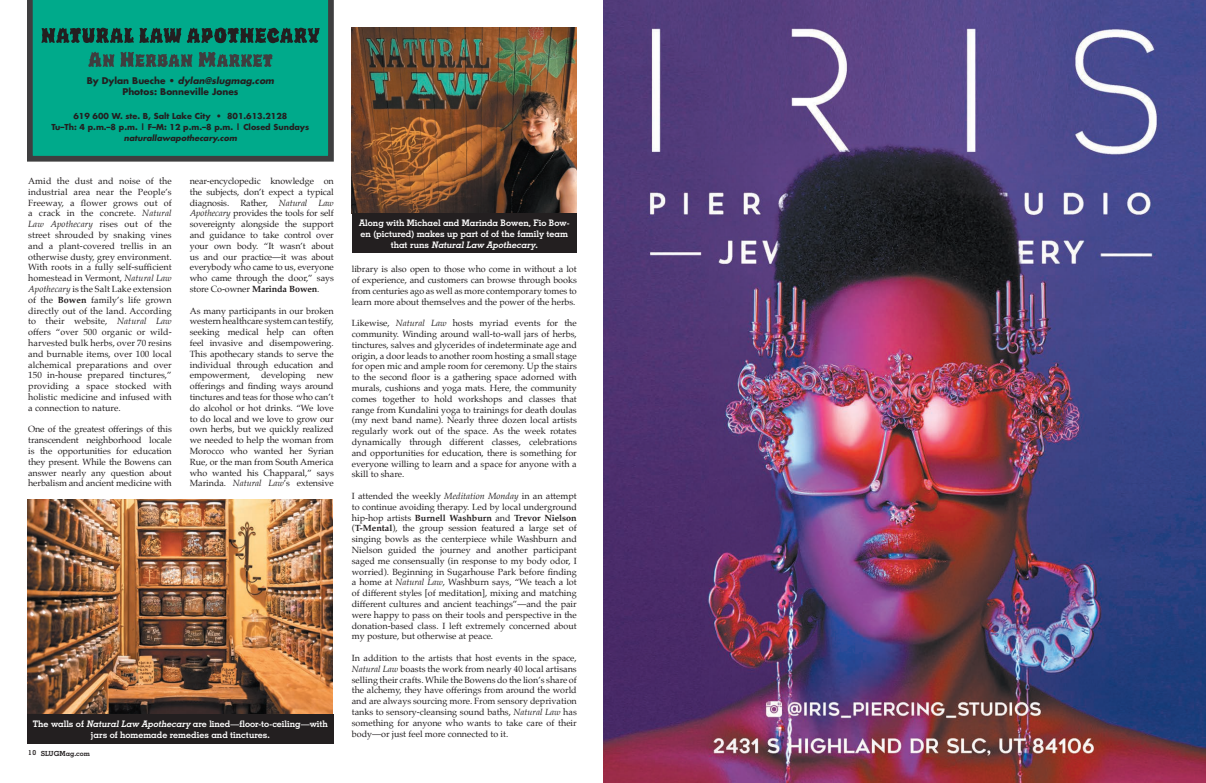
<style>
.page{position:relative;width:1206px;height:783px;background:#fff}
.page>*{position:absolute;margin:0;border:0;box-sizing:border-box;transform-origin:0 0}
.t1{font:9px/10.8px "Palatino";letter-spacing:-.005em;color:#231f20;text-align:justify}
.t2{font:700 9px/10.8px "Geometric Slab 703 BT";color:#fff;text-align:center}
.t3{font:italic 700 9px "Futura";color:#231f20}
.Picture_Credit{font:700 9px "Futura";color:#231f20}
.t4{font:700 8px "Futura";color:#231f20}
.t5{font:italic 700 8px "Futura";color:#231f20}
.t6{font:700 7px "Geometric Slab 703 BT";color:#231f20}
.s1{font-style:normal}
.s2{font-style:italic}
.s3{font-weight:700}
</style>
<div class="page">
<img style="left:352px;top:27px;width:225px;height:186px">
<img style="left:27px;top:500px;width:306px;height:215px">
<div style="left:352px;top:213px;width:225px;height:40px;background:#231f20"></div>
<div style="left:27px;top:715px;width:307px;height:29px;background:#231f20"></div>
<svg style="left:27px;top:0;width:307px;height:162px;background:#05a185"></svg>
<svg style="left:88px;top:52px;width:184px;height:15px;background:#226c5f"></svg>
<svg style="left:41px;top:28px;width:279px;height:15px;background:#155247"></svg>
<img style="left:603px;top:0;width:603px;height:783px">
<p class="t3" style="left:87px;top:75px;width:189px"><span class="s1">By Dylan Bueche •</span> dylan@slugmag.com</p>
<p class="Picture_Credit" style="left:122px;top:86px;width:118px">Photos: Bonneville Jones</p>
<p class="t4" style="left:73px;top:110px;width:215px">619 600 W. ste. B, Salt Lake City • 801.613.2128</p>
<p class="t4" style="left:52px;top:121px;width:259px">Tu–Th: 4 p.m.–8 p.m. | F–M: 12 p.m.–8 p.m. | Closed Sundays</p>
<p class="t5" style="left:124px;top:132px;width:115px">naturallawapothecary.com</p>
<p class="t1" style="left:28px;top:175px;width:145px">Amid the dust and noise of the industrial area near the People’s Freeway, a flower grows out of a crack in the concrete. <span class="s2">Natural Law Apothecary</span> rises out of the street shrouded by snaking vines and a plant-covered trellis in an otherwise dusty, grey environment.<br>With roots in a fully self-sufficient homestead in Vermont, <span class="s2">Natural Law Apothecary</span> is the Salt Lake extension of the <span class="s3">Bowen</span> family’s life grown directly out of the land. According to their website, <span class="s2">Natural Law </span>offers “over 500 organic or wild&shy;harvested bulk herbs, over 70 resins and burnable items, over 100 local alchemical preparations and over 150 in-house prepared tinctures,” providing a space stocked with holistic medicine and infused with a connection to nature.</p>
<p class="t1" style="left:28px;top:424px;width:145px">One of the greatest offerings of this transcendent neighborhood locale is the opportunities for education they present. While the Bowens can answer nearly any question about herbalism and ancient medicine with</p>
<p class="t1" style="left:190px;top:175px;width:146px">near-encyclopedic knowledge on the subjects, don’t expect a typical diagnosis. Rather, <span class="s2">Natural Law Apothecary</span> provides the tools for self sovereignty alongside the support and guidance to take control over your own body. “It wasn’t about us and our practice—it was about everybody who came to us, everyone who came through the door,” says store Co-owner <span class="s3">Marinda Bowen</span>.</p>
<p class="t1" style="left:190px;top:305px;width:146px">As many participants in our broken western healthcare system can testify, seeking medical help can often feel invasive and disempowering.<br>This apothecary stands to serve the individual through education and empowerment, developing new offerings and finding ways around tinctures and teas for those who can’t do alcohol or hot drinks. “We love to do local and we love to grow our own herbs, but we quickly realized we needed to help the woman from Morocco who wanted her Syrian Rue, or the man from South America who wanted his Chapparal,” says Marinda. <span class="s2">Natural Law</span>’s extensive</p>
<p class="t2" style="left:33px;top:719px;width:297px">The walls of <span class="s2">NaturalLaw Apothecary</span> are lined—floor-to-ceiling—with jars of homemade remedies and tinctures.</p>
<p class="t6" style="left:28px;top:749px;width:63px">10 SLUGMag.com</p>
<p class="t2" style="left:359px;top:217px;width:212px">Along with Michael and Marinda Bowen, Fio Bow&shy;en (pictured) makes up part of of the family team t h a t r u n s <span class="s2">NaturalLaw Apothecary</span>.</p>
<p class="t1" style="left:352px;top:264px;width:227px">library is also open to those who come in without a lot of experience, and customers can browse through books from centuries ago as well as more contemporary tomes to learn more about themselves and the power of the herbs.</p>
<p class="t1" style="left:352px;top:318px;width:227px">Likewise, <span class="s2">Natural Law</span> hosts myriad events for the community. Winding around wall-to-wall jars of herbs, tinctures, salves and glycerides of indeterminate age and origin, a door leads to another room hosting a small stage for open mic and ample room for ceremony. Up the stairs to the second floor is a gathering space adorned with murals, cushions and yoga mats. Here, the community comes together to hold workshops and classes that range from Kundalini yoga to trainings for death doulas (my next band name). Nearly three dozen local artists regularly work out of the space. As the week rotates dynamically through different classes, celebrations and opportunities for education, there is something for everyone willing to learn and a space for anyone with a skill to share.</p>
<p class="t1" style="left:352px;top:490px;width:227px">I attended the weekly <span class="s2">Meditation Monday</span> in an attempt to continue avoiding therapy. Led by local underground hip-hop artists <span class="s3">Burnell Washburn</span> and <span class="s3">Trevor Nielson </span>(<span class="s3">T-Mental</span>), the group session featured a large set of singing bowls as the centerpiece while Washburn and Nielson guided the journey and another participant saged me consensually (in response to my body odor, I worried). Beginning in Sugarhouse Park before finding a home at <span class="s2">Natural Law</span>, Washburn says, “We teach a lot of different styles [of meditation], mixing and matching different cultures and ancient teachings”—and the pair were happy to pass on their tools and perspective in the donation-based class. I left extremely concerned about my posture, but otherwise at peace.</p>
<p class="t1" style="left:352px;top:652px;width:227px">In addition to the artists that host events in the space, <span class="s2">Natural Law</span> boasts the work from nearly 40 local artisans selling their crafts. While the Bowens do the lion’s share of the alchemy, they have offerings from around the world and are always sourcing more. From sensory deprivation tanks to sensory-cleansing sound baths, <span class="s2">Natural Law</span> has something for anyone who wants to take care of their body—or just feel more connected to it.</p>
</div>
